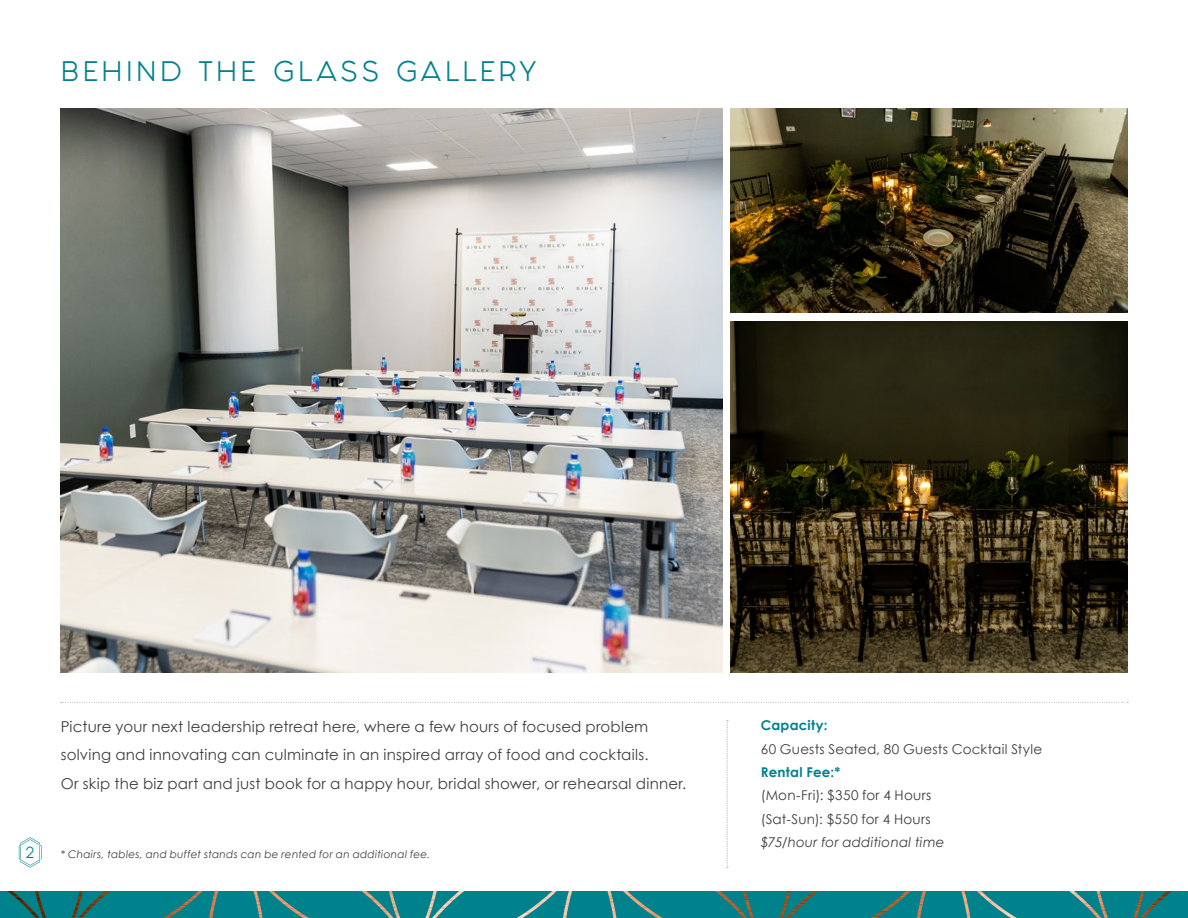
<style>
.page{position:relative;width:1188px;height:918px;background:#fff}
.page>*{position:absolute;margin:0;border:0;box-sizing:border-box;transform-origin:0 0}
.t1{font:24px "Fashion Fetish";letter-spacing:.15em;color:#00828d}
.t2{font:15px/28.5px "Century Gothic";letter-spacing:.01em;color:#3e3e3f}
.t3{font:13.5px "Century Gothic";letter-spacing:.02em;color:#3e3e3f}
.t4{font:italic 13.5px "Century Gothic";letter-spacing:.015em;color:#3e3e3f}
.t5{font:700 13.5px "Century Gothic";letter-spacing:.015em;color:#00828d}
.t6{font:13.5px "Fashion Fetish";color:#00828d}
.t7{font:italic 10.5px "Century Gothic";letter-spacing:.025em;color:#3e3e3f}
</style>
<div class="page">
<svg style="left:61px;top:702px;width:1067px;height:1px"></svg>
<svg style="left:727px;top:720px;width:1px;height:148px"></svg>
<img style="left:60px;top:109px;width:662px;height:564px">
<img style="left:731px;top:109px;width:396px;height:203px">
<img style="left:731px;top:322px;width:396px;height:351px">
<div style="left:0;top:891px;width:1188px;height:27px;background:#00828d"></div>
<img style="left:784px;top:891px;width:388px;height:27px">
<svg style="left:19px;top:837px;width:23px;height:31px"></svg>
<p class="t1" style="left:61px;top:52px;width:477px">BEHIND THE GLASS GALLERY</p>
<p class="t2" style="left:61px;top:712px;width:627px">Picture your next leadership retreat here, where a few hours of focused problem solving and innovating can culminate in an inspired array of food and cocktails.<br>Or skip the biz part and just book for a happy hour, bridal shower, or rehearsal dinner.</p>
<p class="t5" style="left:761px;top:717px;width:68px">Capacity:</p>
<p class="t3" style="left:761px;top:741px;width:283px">60 Guests Seated, 80 Guests Cocktail Style</p>
<p class="t5" style="left:761px;top:764px;width:81px">Rental Fee:*</p>
<p class="t3" style="left:761px;top:787px;width:172px">(Mon-Fri): $350 for 4 Hours</p>
<p class="t3" style="left:761px;top:811px;width:171px">(Sat-Sun): $550 for 4 Hours</p>
<p class="t4" style="left:761px;top:834px;width:185px">$75/hour for additional time</p>
<p class="t6" style="left:26px;top:842px;width:10px">2</p>
<p class="t7" style="left:61px;top:847px;width:371px">* Chairs, tables, and buffet stands can be rented for an additional fee.</p>
</div>
